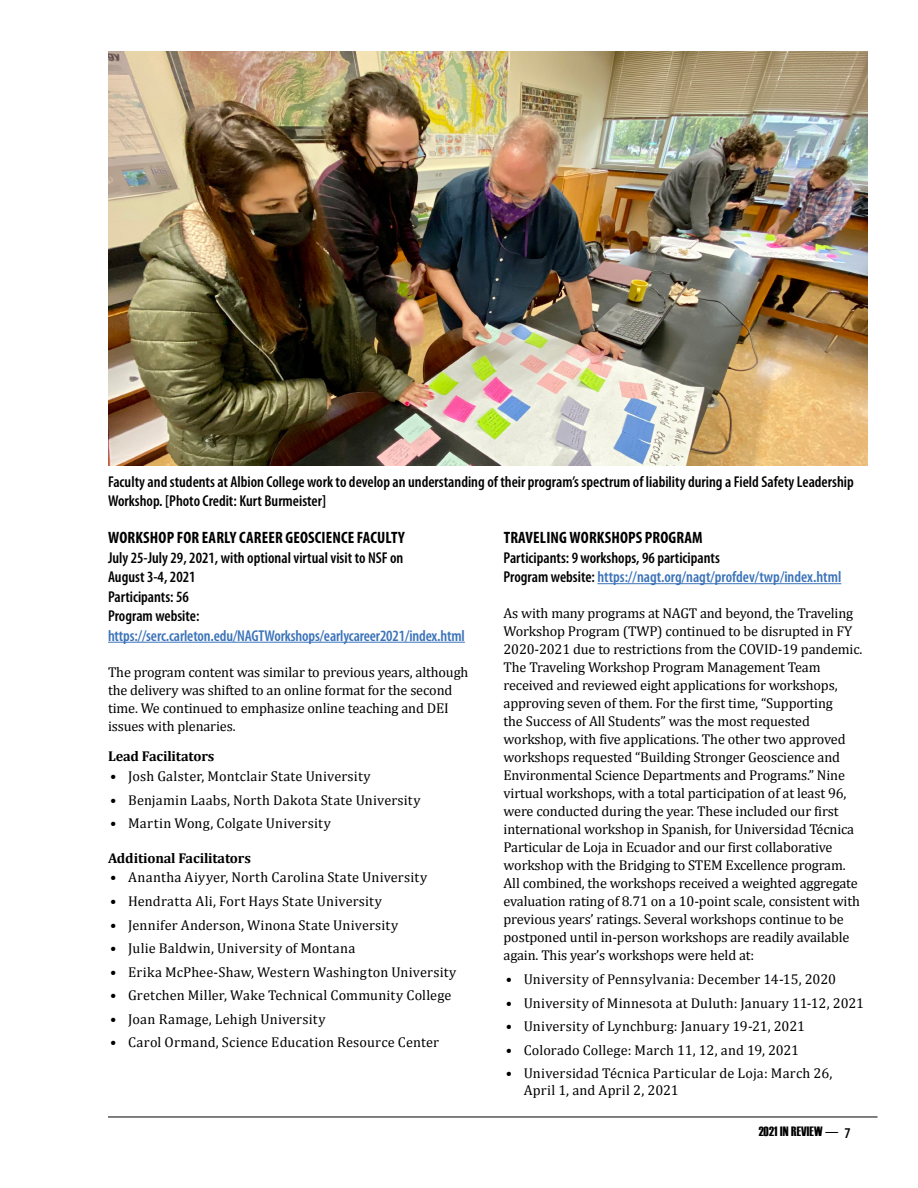
<style>
.page{position:relative;width:918px;height:1188px;background:#fff}
.page>*{position:absolute;margin:0;border:0;box-sizing:border-box;transform-origin:0 0}
.t1{font:700 condensed 16.5px "Myriad Pro";letter-spacing:.01em;color:#000}
.t2{font:600 condensed 15.75px/19.5px "Myriad Pro";color:#000}
.t3{font:600 condensed 15.75px "Myriad Pro";letter-spacing:-.01em;color:#3b73b9}
.t4{font:14.25px/18px "Cambria";letter-spacing:-.01em;color:#000}
.t5{font:14.25px "Cambria";letter-spacing:.01em;color:#000}
.t6{font:14.25px/17.1px "Cambria";letter-spacing:.015em;color:#000}
.t7{font:700 14.25px "Cambria";letter-spacing:-.01em;color:#000}
.t8{font:13.5px "Haettenschweiler";letter-spacing:.01em;color:#000}
.s1{color:#3b73b9}
.s2{font-family:"Myriad Pro";font-weight:600;font-stretch:condensed}
.s3{font-family:"Myriad Pro";font-weight:600;font-stretch:condensed;font-size:15px}
</style>
<div class="page">
<hr style="left:108px;top:642px;width:357px;height:1px;background:#3b73b9">
<hr style="left:597px;top:583px;width:244px;height:1px;background:#3b73b9">
<img style="left:108px;top:52px;width:759px;height:413px">
<hr style="left:108px;top:1117px;width:770px;height:1px;background:#000">
<p class="t2" style="left:108px;top:472px;width:747px">Faculty and students at Albion College work to develop an understanding of their program’s spectrum of liability during a Field Safety Leadership<br>Workshop. [Photo Credit: Kurt Burmeister]</p>
<p class="t1" style="left:108px;top:527px;width:298px">WORKSHOP FOR EARLY CAREER GEOSCIENCE FACULTY</p>
<p class="t2" style="left:108px;top:548px;width:297px">July 25-July 29, 2021, with optional virtual visit to NSF on<br>August 3-4, 2021<br>Participants: 56<br>Program website:</p>
<p class="t3" style="left:108px;top:627px;width:358px">https://serc.carleton.edu/NAGTWorkshops/earlycareer2021/index.html</p>
<p class="t4" style="left:108px;top:663px;width:362px">The program content was similar to previous years, although the delivery was shifted to an online format for the second time. We continued to emphasize online teaching and DEI issues with plenaries.</p>
<p class="t7" style="left:108px;top:746px;width:108px">Lead Facilitators</p>
<p class="t5" style="left:110px;top:768px;width:262px">• Josh Galster, Montclair State University</p>
<p class="t5" style="left:110px;top:791px;width:312px">• Benjamin Laabs, North Dakota State University</p>
<p class="t5" style="left:110px;top:815px;width:222px">• Martin Wong, Colgate University</p>
<p class="t7" style="left:108px;top:848px;width:144px">Additional Facilitators</p>
<p class="t6" style="left:110px;top:869px;width:319px">• Anantha Aiyyer, North Carolina State University</p>
<p class="t5" style="left:110px;top:893px;width:273px">• Hendratta Ali, Fort Hays State University</p>
<p class="t5" style="left:110px;top:916px;width:290px">• Jennifer Anderson, Winona State University</p>
<p class="t5" style="left:110px;top:940px;width:247px">• Julie Baldwin, University of Montana</p>
<p class="t6" style="left:110px;top:963px;width:348px">• Erika McPhee-Shaw, Western Washington University</p>
<p class="t5" style="left:110px;top:987px;width:343px">• Gretchen Miller, Wake Technical Community College</p>
<p class="t6" style="left:110px;top:1010px;width:217px">• Joan Ramage, Lehigh University</p>
<p class="t6" style="left:110px;top:1034px;width:330px">• Carol Ormand, Science Education Resource Center</p>
<p class="t1" style="left:504px;top:527px;width:201px">TRAVELING WORKSHOPS PROGRAM</p>
<p class="t2" style="left:504px;top:548px;width:339px">Participants: 9 workshops, 96 participants<br>Program website: <span class="s1">https://nagt.org/nagt/profdev/twp/index.html</span></p>
<p class="t4" style="left:504px;top:604px;width:360px">As with many programs at NAGT and beyond, the Traveling Workshop Program (TWP) continued to be disrupted in FY 2020-2021 due to restrictions from the COVID-19 pandemic.<br>The Traveling Workshop Program Management Team received and reviewed eight applications for workshops, approving seven of them. For the first time, “Supporting<br>the Success of All Students” was the most requested workshop, with five applications. The other two approved workshops requested “Building Stronger Geoscience and Environmental Science Departments and Programs.” Nine virtual workshops, with a total participation of at least 96, were conducted during the year. These included our first international workshop in Spanish, for Universidad Técnica Particular de Loja in Ecuador and our first collaborative workshop with the Bridging to STEM Excellence program.<br>All combined, the workshops received a weighted aggregate evaluation rating of 8.71 on a 10-point scale, consistent with previous years’ ratings. Several workshops continue to be postponed until in-person workshops are readily available again. This year’s workshops were held at:</p>
<p class="t5" style="left:506px;top:971px;width:332px">• University of Pennsylvania: December 14-15, 2020</p>
<p class="t5" style="left:506px;top:994px;width:360px">• University of Minnesota at Duluth: January 11-12, 2021</p>
<p class="t4" style="left:506px;top:1017px;width:301px">• University of Lynchburg: January 19-21, 2021</p>
<p class="t4" style="left:506px;top:1041px;width:295px">• Colorado College: March 11, 12, and 19, 2021</p>
<p class="t6" style="left:524px;top:1065px;width:310px;text-indent:-18px">• Universidad Técnica Particular de Loja: March 26,<br>April 1, and April 2, 2021</p>
<p class="t8" style="left:759px;top:1124px;width:93px">2021 IN REVIEW <span class="s2">—</span> <span class="s3">7</span></p>
</div>
